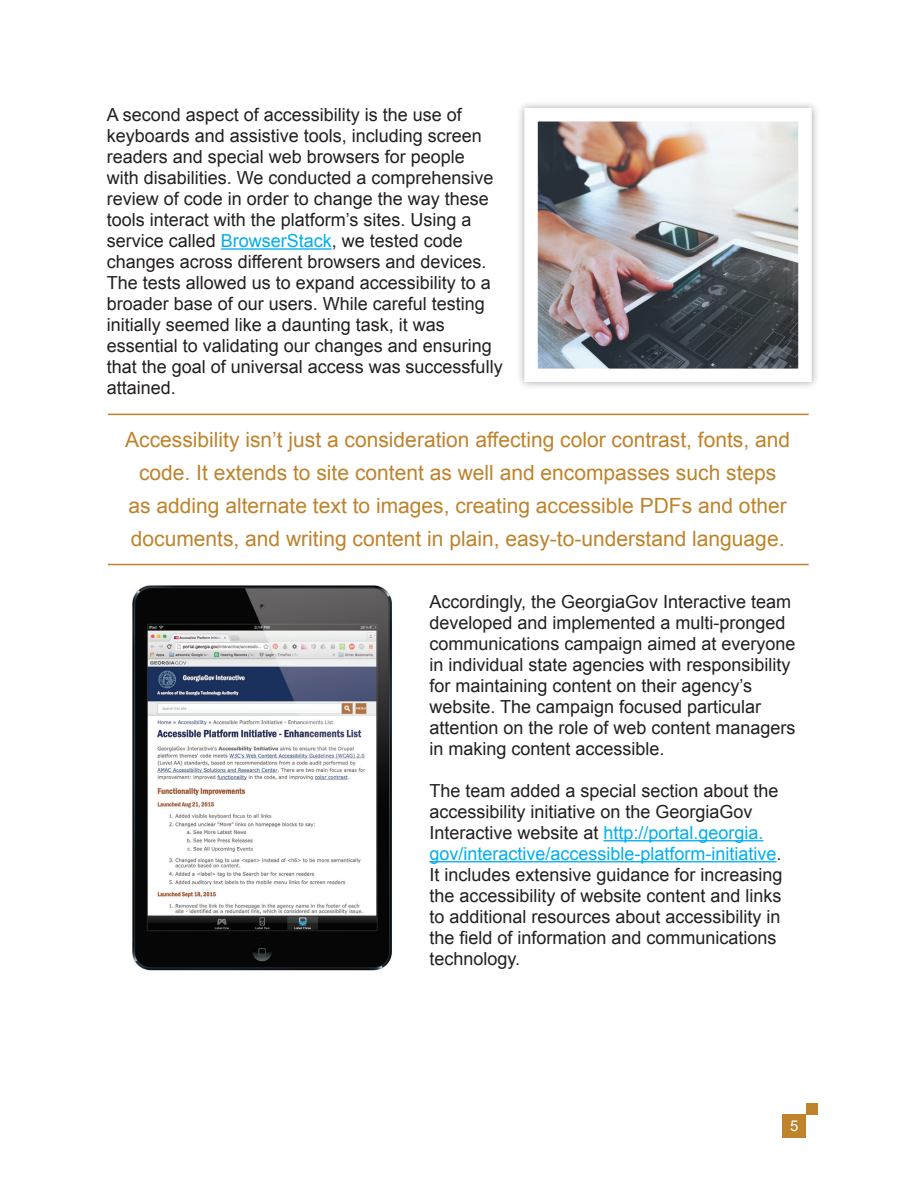
<style>
.page{position:relative;width:918px;height:1188px;background:#fff}
.page>*{position:absolute;margin:0;border:0;box-sizing:border-box;transform-origin:0 0}
.t1{font:21px/33px "Arial";color:#be832b;text-align:center}
.t2{font:18px/21px "Arial";color:#231f20}
.t3{font:15px "Arial";color:#fff}
.s1{color:#00aeef}
</style>
<div class="page">
<div style="left:783px;top:1115px;width:23px;height:23px;background:#be832b"></div>
<div style="left:806px;top:1103px;width:12px;height:12px;background:#be832b"></div>
<hr style="left:221px;top:248px;width:111px;height:2px;background:#00aeef">
<hr style="left:603px;top:840px;width:161px;height:1px;background:#00aeef">
<hr style="left:429px;top:861px;width:348px;height:1px;background:#00aeef">
<hr style="left:108px;top:414px;width:701px;height:1px;background:#be832b">
<hr style="left:108px;top:564px;width:701px;height:1px;background:#be832b">
<div style="left:516px;top:100px;width:304px;height:290px;background:#231f20;opacity:.4"></div>
<img style="left:539px;top:123px;width:258px;height:244px">
<div style="left:524px;top:108px;width:288px;height:274px;border:14px solid #fff"></div>
<img style="left:132px;top:585px;width:260px;height:386px">
<p class="t2" style="left:107px;top:104px;width:397px">A second aspect of accessibility is the use of keyboards and assistive tools, including screen readers and special web browsers for people<br>with disabilities. We conducted a comprehensive review of code in order to change the way these tools interact with the platform’s sites. Using a service called <span class="s1">BrowserStack</span>, we tested code changes across different browsers and devices.<br>The tests allowed us to expand accessibility to a broader base of our users. While careful testing initially seemed like a daunting task, it was essential to validating our changes and ensuring that the goal of universal access was successfully attained.</p>
<p class="t1" style="left:125px;top:424px;width:666px">Accessibility isn’t just a consideration affecting color contrast, fonts, and code. It extends to site content as well and encompasses such steps<br>as adding alternate text to images, creating accessible PDFs and other documents, and writing content in plain, easy-to-understand language.</p>
<p class="t2" style="left:429px;top:591px;width:368px">Accordingly, the GeorgiaGov Interactive team developed and implemented a multi-pronged communications campaign aimed at everyone in individual state agencies with responsibility for maintaining content on their agency’s website. The campaign focused particular attention on the role of web content managers in making content accessible.</p>
<p class="t2" style="left:429px;top:780px;width:355px">The team added a special section about the accessibility initiative on the GeorgiaGov Interactive website at <span class="s1">http://portal.georgia. gov/interactive/accessible-platform-initiative</span>.<br>It includes extensive guidance for increasing the accessibility of website content and links to additional resources about accessibility in the field of information and communications technology.</p>
<p class="t3" style="left:790px;top:1116px;width:10px">5</p>
</div>
